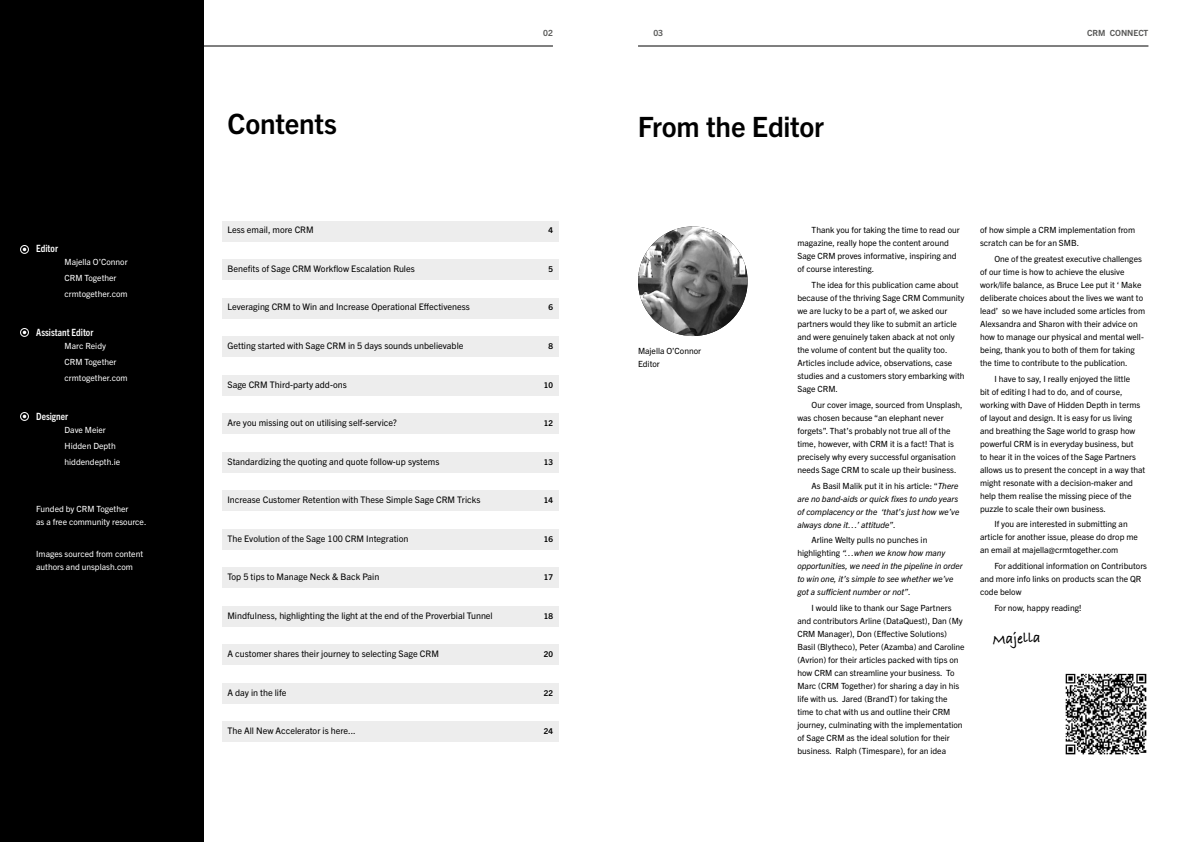
<style>
.page{position:relative;width:1191px;height:842px;background:#fff}
.page>*{position:absolute;margin:0;border:0;box-sizing:border-box;transform-origin:0 0}
.t1{font:700 28px "Trade Gothic Next LT Pro";letter-spacing:-.01em;color:#000}
.t2{font:700 15px "Bradley Hand ITCTT";color:#000}
.t3{font:700 condensed 10px "Trade Gothic Next LT Pro";color:#fff}
.t4{font:9px "Trade Gothic Next LT Pro";color:#000}
.t5{font:8.5px/13px "Trade Gothic Next LT Pro";color:#000}
.t6{font:italic 8.5px/13px "Trade Gothic Next LT Pro";color:#000;text-align:justify}
.t7{font:8.5px/15.8px "Trade Gothic Next LT Pro";color:#fff}
.t8{font:700 8.5px "Trade Gothic Next LT Pro";color:#575756}
.t9{font:700 8px "Trade Gothic Next LT Pro";color:#000}
.s1{font-style:normal}
</style>
<div class="page">
<hr style="left:43px;top:46px;width:510px;height:1px;background:#000">
<hr style="left:638px;top:46px;width:510px;height:1px;background:#000">
<div style="left:0;top:0;width:203px;height:842px;background:#000"></div>
<div style="left:20px;top:412px;width:9px;height:9px;border:1px solid #fff;border-radius:50%"></div>
<div style="left:20px;top:328px;width:9px;height:9px;border:1px solid #fff;border-radius:50%"></div>
<div style="left:20px;top:245px;width:9px;height:9px;border:1px solid #fff;border-radius:50%"></div>
<div style="left:222px;top:221px;width:336px;height:20px;background:#ededed"></div>
<div style="left:222px;top:259px;width:336px;height:21px;background:#ededed"></div>
<div style="left:222px;top:298px;width:336px;height:20px;background:#ededed"></div>
<div style="left:222px;top:336px;width:336px;height:21px;background:#ededed"></div>
<div style="left:222px;top:375px;width:336px;height:20px;background:#ededed"></div>
<div style="left:222px;top:413px;width:336px;height:21px;background:#ededed"></div>
<div style="left:222px;top:452px;width:336px;height:20px;background:#ededed"></div>
<div style="left:222px;top:490px;width:336px;height:21px;background:#ededed"></div>
<div style="left:222px;top:529px;width:336px;height:20px;background:#ededed"></div>
<div style="left:222px;top:567px;width:336px;height:21px;background:#ededed"></div>
<div style="left:222px;top:606px;width:336px;height:20px;background:#ededed"></div>
<div style="left:222px;top:644px;width:336px;height:21px;background:#ededed"></div>
<div style="left:222px;top:683px;width:336px;height:20px;background:#ededed"></div>
<div style="left:222px;top:721px;width:336px;height:21px;background:#ededed"></div>
<img style="left:638px;top:226px;width:109px;height:110px;border-radius:55px">
<img style="left:1065px;top:673px;width:82px;height:82px">
<p class="t3" style="left:36px;top:242px;width:23px">Editor</p>
<p class="t7" style="left:65px;top:253px;width:65px">Majella O’Connor<br>CRM Together crmtogether.com</p>
<p class="t3" style="left:36px;top:326px;width:59px">Assistant Editor</p>
<p class="t7" style="left:65px;top:337px;width:65px">Marc Reidy<br>CRM Together crmtogether.com</p>
<p class="t3" style="left:36px;top:410px;width:33px">Designer</p>
<p class="t7" style="left:65px;top:421px;width:57px">Dave Meier<br>Hidden Depth hiddendepth.ie</p>
<p class="t7" style="left:36px;top:502px;width:112px;line-height:13px">Funded by CRM Together<br>as a free community resource.</p>
<p class="t7" style="left:36px;top:547px;width:108px;line-height:13px">Images sourced from content authors and unsplash.com</p>
<p class="t8" style="left:543px;top:27px;width:11px">02</p>
<p class="t8" style="left:653px;top:27px;width:11px">03</p>
<p class="t8" style="left:1087px;top:27px;width:63px">CRM CONNECT</p>
<h1 class="t1" style="left:227px;top:104px;width:111px">Contents</h1>
<h1 class="t1" style="left:638px;top:107px;width:188px">From the Editor</h1>
<p class="t4" style="left:227px;top:224px;width:88px">Less email, more CRM</p>
<p class="t9" style="left:548px;top:225px;width:6px">4</p>
<p class="t4" style="left:227px;top:262px;width:189px">Benefits of Sage CRM Workflow Escalation Rules</p>
<p class="t9" style="left:548px;top:263px;width:6px">5</p>
<p class="t4" style="left:227px;top:301px;width:244px">Leveraging CRM to Win and Increase Operational Effectiveness</p>
<p class="t9" style="left:548px;top:302px;width:6px">6</p>
<p class="t4" style="left:227px;top:339px;width:238px">Getting started with Sage CRM in 5 days sounds unbelievable</p>
<p class="t9" style="left:548px;top:340px;width:6px">8</p>
<p class="t4" style="left:227px;top:378px;width:121px">Sage CRM Third-party add-ons</p>
<p class="t9" style="left:544px;top:379px;width:11px">10</p>
<p class="t4" style="left:227px;top:416px;width:171px">Are you missing out on utilising self-service?</p>
<p class="t9" style="left:544px;top:418px;width:11px">12</p>
<p class="t4" style="left:227px;top:455px;width:213px">Standardizing the quoting and quote follow-up systems</p>
<p class="t9" style="left:544px;top:456px;width:11px">13</p>
<p class="t4" style="left:227px;top:493px;width:254px">Increase Customer Retention with These Simple Sage CRM Tricks</p>
<p class="t9" style="left:544px;top:495px;width:11px">14</p>
<p class="t4" style="left:227px;top:532px;width:182px">The Evolution of the Sage 100 CRM Integration</p>
<p class="t9" style="left:544px;top:533px;width:11px">16</p>
<p class="t4" style="left:227px;top:570px;width:153px">Top 5 tips to Manage Neck &amp; Back Pain</p>
<p class="t9" style="left:544px;top:572px;width:11px">17</p>
<p class="t4" style="left:227px;top:609px;width:267px">Mindfulness, highlighting the light at the end of the Proverbial Tunnel</p>
<p class="t9" style="left:544px;top:610px;width:11px">18</p>
<p class="t4" style="left:227px;top:648px;width:213px">A customer shares their journey to selecting Sage CRM</p>
<p class="t9" style="left:544px;top:649px;width:11px">20</p>
<p class="t4" style="left:227px;top:686px;width:61px">A day in the life</p>
<p class="t9" style="left:544px;top:687px;width:11px">22</p>
<p class="t4" style="left:227px;top:725px;width:130px">The All New Accelerator is here...</p>
<p class="t9" style="left:544px;top:726px;width:11px">24</p>
<p class="t5" style="left:638px;top:344px;width:65px">Majella O’Connor<br>Editor</p>
<p class="t5" style="left:797px;top:223px;width:164px;text-indent:14px">Thank you for taking the time to read our magazine, really hope the content around Sage CRM proves informative, inspiring and of course interesting.</p>
<p class="t5" style="left:797px;top:278px;width:169px;text-indent:14px">The idea for this publication came about because of the thriving Sage CRM Community we are lucky to be a part of, we asked our partners would they like to submit an article and were genuinely taken aback at not only the volume of content but the quality too.<br>Articles include advice, observations, case studies and a customers story embarking with Sage CRM.</p>
<p class="t5" style="left:797px;top:398px;width:167px;text-indent:14px">Our cover image, sourced from Unsplash, was chosen because “an elephant never forgets”. That’s probably not true all of the time, however, with CRM it is a fact! That is precisely why every successful organisation needs Sage CRM to scale up their business.</p>
<p class="t6" style="left:797px;top:478px;width:163px;text-indent:14px"><span class="s1">As Basil Malik put it in his article: “</span>There are no band-aids or quick fixes to undo years of complacency or the ‘that’s just how we’ve always done it…’ attitude”<span class="s1">.</span></p>
<p class="t6" style="left:797px;top:533px;width:167px;text-align:left;text-indent:14px"><span class="s1">Arline Welty pulls no punches in highlighting</span> “…when we know how many opportunities, we need in the pipeline in order to win one, it’s simple to see whether we’ve got a sufficient number or not”<span class="s1">.</span></p>
<p class="t5" style="left:797px;top:601px;width:169px;text-indent:14px">I would like to thank our Sage Partners and contributors Arline (DataQuest), Dan (My CRM Manager), Don (Effective Solutions)<br>Basil (Blytheco), Peter (Azamba) and Caroline (Avrion) for their articles packed with tips on how CRM can streamline your business. To Marc (CRM Together) for sharing a day in his life with us. Jared (BrandT) for taking the time to chat with us and outline their CRM journey, culminating with the implementation of Sage CRM as the ideal solution for their business. Ralph (Timespare), for an idea</p>
<p class="t5" style="left:980px;top:223px;width:156px">of how simple a CRM implementation from scratch can be for an SMB.</p>
<p class="t5" style="left:980px;top:252px;width:166px;text-indent:14px">One of the greatest executive challenges of our time is how to achieve the elusive work/life balance, as Bruce Lee put it ‘ Make deliberate choices about the lives we want to lead’ so we have included some articles from Alexsandra and Sharon with their advice on how to manage our physical and mental well&shy;being, thank you to both of them for taking the time to contribute to the publication.</p>
<p class="t5" style="left:980px;top:371px;width:167px;text-indent:14px">I have to say, I really enjoyed the little<br>bit of editing I had to do, and of course, working with Dave of Hidden Depth in terms of layout and design. It is easy for us living and breathing the Sage world to grasp how powerful CRM is in everyday business, but<br>to hear it in the voices of the Sage Partners allows us to present the concept in a way that might resonate with a decision-maker and help them realise the missing piece of the puzzle to scale their own business.</p>
<p class="t5" style="left:980px;top:517px;width:159px;text-indent:14px">If you are interested in submitting an article for another issue, please do drop me an email at majella@crmtogether.com</p>
<p class="t5" style="left:980px;top:559px;width:168px;text-indent:14px">For additional information on Contributors and more info links on products scan the QR code below</p>
<p class="t5" style="left:994px;top:601px;width:89px">For now, happy reading!</p>
<h2 class="t2" style="left:992px;top:628px;width:50px;rotate:-3deg">Majella</h2>
</div>
